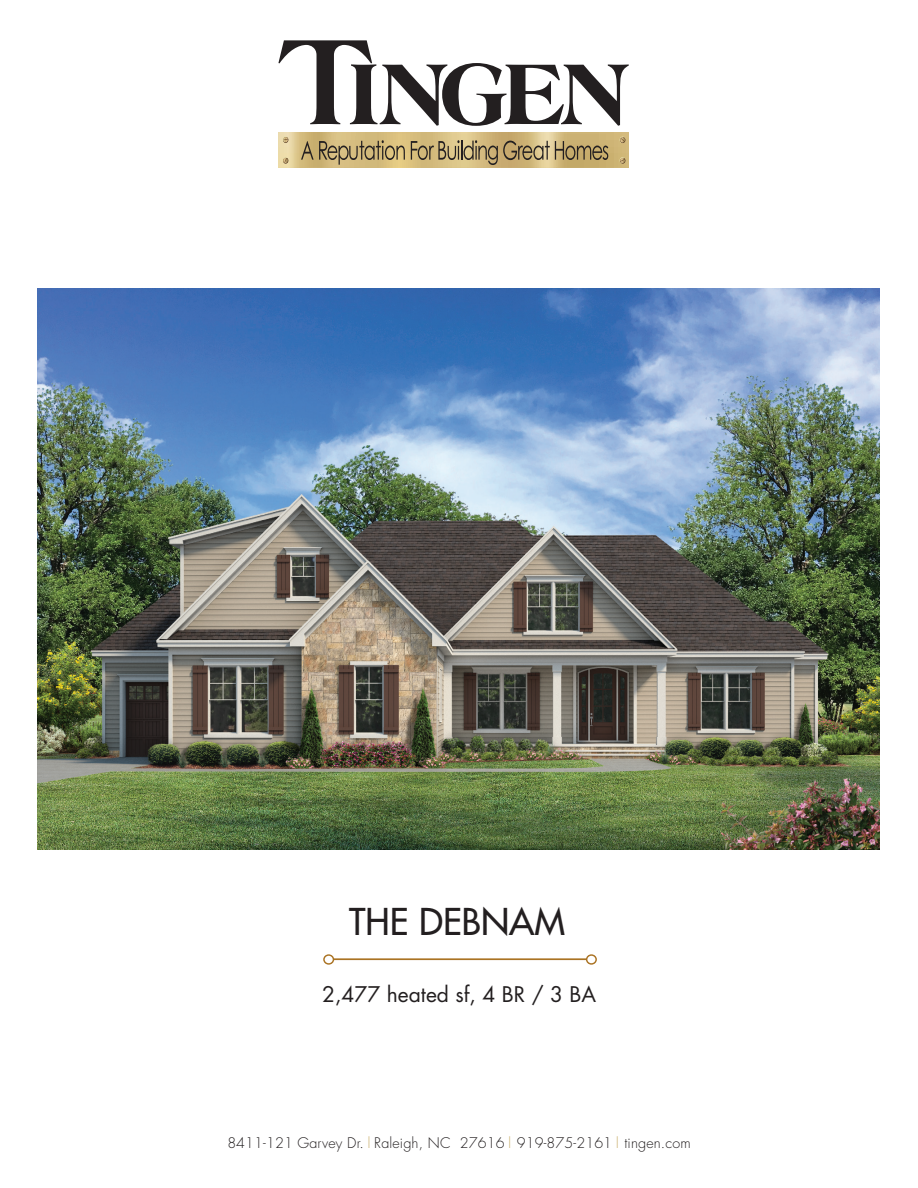
<style>
.page{position:relative;width:918px;height:1188px;background:#fff}
.page>*{position:absolute;margin:0;border:0;box-sizing:border-box;transform-origin:0 0}
.t1{font:36px "Futura";color:#231f20}
.t2{font:21px "Futura";color:#231f20}
.t3{font:300 14.25px "Futura";letter-spacing:.01em;color:#231f20}
.s1{color:#ccb374}
</style>
<div class="page">
<img style="left:38px;top:289px;width:842px;height:561px">
<svg style="left:279px;top:133px;width:350px;height:35px;background:#d6bd81"></svg>
<svg style="left:620px;top:157px;width:6px;height:7px"></svg>
<svg style="left:620px;top:137px;width:6px;height:6px"></svg>
<svg style="left:283px;top:157px;width:6px;height:7px"></svg>
<svg style="left:283px;top:136px;width:6px;height:7px"></svg>
<svg style="left:278px;top:40px;width:351px;height:86px"></svg>
<svg style="left:301px;top:140px;width:104px;height:25px;background:#b19c69"></svg>
<svg style="left:411px;top:140px;width:197px;height:25px;background:#ae9969"></svg>
<hr style="left:333px;top:958px;width:254px;height:2px;background:#aa7323">
<div style="left:323px;top:954px;width:11px;height:11px;border:1px solid #aa7323;border-radius:50%"></div>
<div style="left:586px;top:954px;width:11px;height:11px;border:1px solid #aa7323;border-radius:50%"></div>
<h1 class="t1" style="left:349px;top:898px;width:218px">THE DEBNAM</h1>
<h2 class="t2" style="left:322px;top:980px;width:276px">2,477 heated sf, 4 BR / 3 BA</h2>
<p class="t3" style="left:227px;top:1133px;width:465px">8411-121 Garvey Dr. <span class="s1">|</span> Raleigh, NC 27616 <span class="s1">|</span> 919-875-2161 <span class="s1">|</span> tingen.com</p>
</div>
